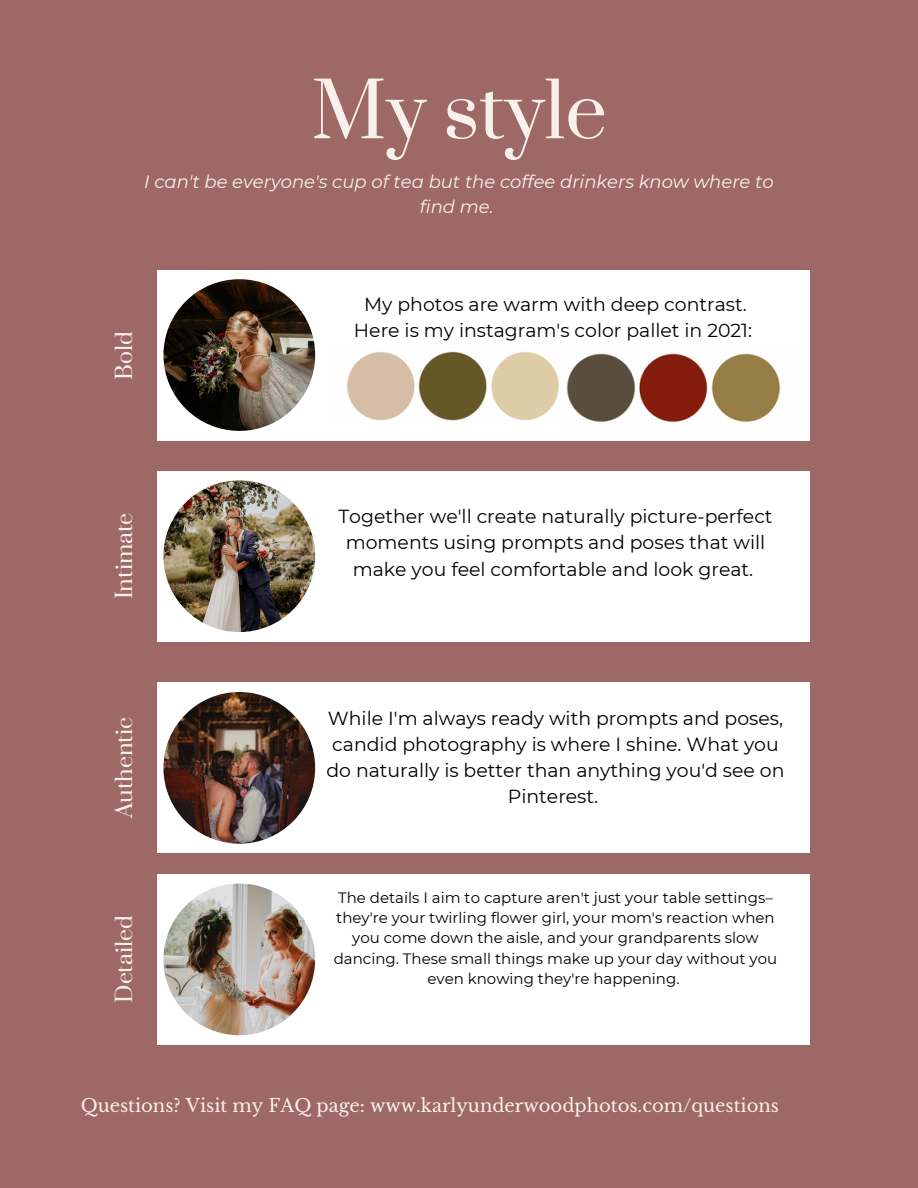
<style>
.page{position:relative;width:918px;height:1188px;background:#9e6866}
.page>*{position:absolute;margin:0;border:0;box-sizing:border-box;transform-origin:0 0}
.t1{font:94.35px "Suranna";color:#f8f1eb}
.t2{font:27.3px "Suranna";color:#f8f1eb}
.t3{font:18.9px/26.2px "Montserrat";color:#000;text-align:center}
.t4{font:italic 18px/24.8px "Montserrat";color:#f8f1eb;text-align:center}
.t5{font:18px "Libre Baskerville";color:#f8f1eb}
.t6{font:15px/20.2px "Montserrat";color:#000;text-align:center}
</style>
<div class="page">
<div style="left:157px;top:270px;width:653px;height:170px;background:#fff"></div>
<img style="left:163px;top:279px;width:152px;height:152px;border-radius:50%">
<div style="left:157px;top:874px;width:653px;height:171px;background:#fff"></div>
<img style="left:163px;top:884px;width:152px;height:151px;border-radius:50%">
<div style="left:157px;top:682px;width:653px;height:171px;background:#fff"></div>
<div style="left:157px;top:471px;width:653px;height:170px;background:#fff"></div>
<img style="left:163px;top:480px;width:152px;height:152px;border-radius:50%">
<img style="left:163px;top:692px;width:152px;height:152px;border-radius:50%">
<img style="left:347px;top:351px;width:212px;height:70px">
<img style="left:566px;top:353px;width:214px;height:70px">
<p class="t1" style="left:311px;top:51px;width:297px">My style</p>
<p class="t4" style="left:144px;top:169px;width:631px">I can't be everyone's cup of tea but the coffee drinkers know where to find me.</p>
<p class="t2" style="left:107px;top:380px;width:50px;rotate:-90deg">Bold</p>
<p class="t3" style="left:364px;top:291px;width:384px">My photos are warm with deep contrast.</p>
<p class="t3" style="left:354px;top:317px;width:400px">Here is my instagram's color pallet in 2021:</p>
<p class="t2" style="left:107px;top:599px;width:88px;rotate:-90deg">Intimate</p>
<p class="t2" style="left:107px;top:818px;width:102px;rotate:-90deg">Authentic</p>
<p class="t2" style="left:107px;top:1003px;width:89px;rotate:-90deg">Detailed</p>
<p class="t3" style="left:338px;top:503px;width:436px">Together we'll create naturally picture-perfect moments using prompts and poses that will make you feel comfortable and look great.</p>
<p class="t3" style="left:326px;top:705px;width:460px">While I'm always ready with prompts and poses, candid photography is where I shine. What you do naturally is better than anything you'd see on Pinterest.</p>
<p class="t6" style="left:334px;top:887px;width:445px">The details I aim to capture aren't just your table settings– they're your twirling flower girl, your mom's reaction when you come down the aisle, and your grandparents slow dancing. These small things make up your day without you even knowing they're happening.</p>
<p class="t5" style="left:81px;top:1095px;width:700px">Questions? Visit my FAQ page: www.karlyunderwoodphotos.com/questions</p>
</div>
